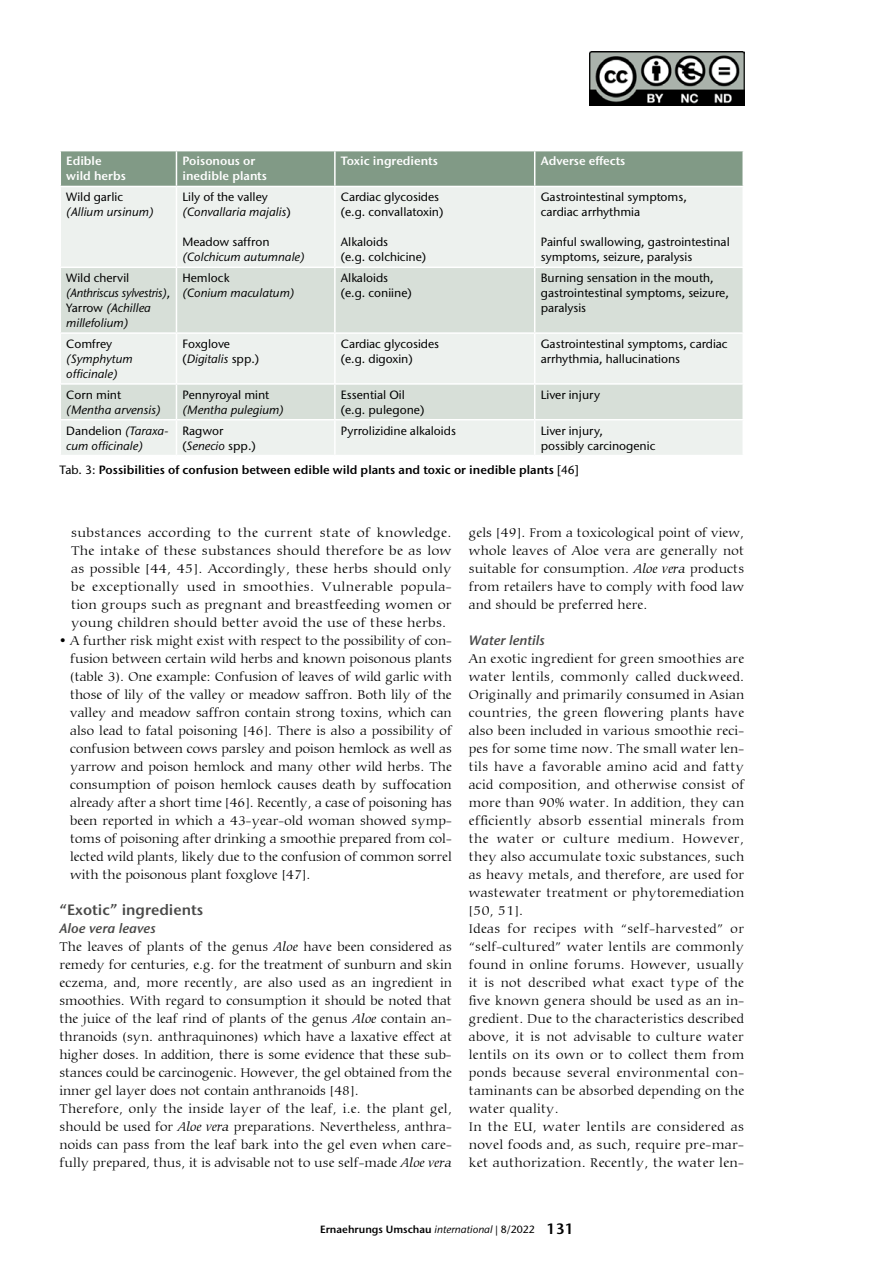
<style>
.page{position:relative;width:893px;height:1263px;background:#fff}
.page>*{position:absolute;margin:0;border:0;box-sizing:border-box;transform-origin:0 0}
.t1{font:600 15px "Stone Sans ITC Pro";color:#494948}
.t2{font:300 13.5px/18px "Carmina BT";letter-spacing:.02em;color:#000;text-align:justify}
.t3{font:300 13.5px/18px "Carmina BT";color:#000}
.t4{font:italic 600 13.5px "Stone Sans ITC Pro";color:#494948}
.t5{font:500 12px/15px "Stone Sans ITC Std";color:#000}
.t6{font:italic 500 12px/15px "Stone Sans ITC Std";color:#000}
.t7{font:600 12px "Stone Sans ITC Pro";color:#000}
.t8{font:600 12px/15px "Stone Sans ITC Pro";color:#fff}
.t9{font:italic 500 12px/15px "Stone Sans ITC Std";color:#000;scale:.96 1}
.t10{font:600 10.5px "Stone Sans ITC Pro";color:#000}
.s1{font-style:normal}
.s2{font-style:italic}
.s3{font-family:"Stone Sans ITC Std";font-weight:500}
.s4{font-family:"Stone Sans ITC Std";font-weight:500;font-style:italic}
.s5{font-size:15px}
</style>
<div class="page">
<div style="left:61px;top:151px;width:681px;height:35px;background:#819a86"></div>
<div style="left:61px;top:187px;width:681px;height:268px;background:#edf1ee"></div>
<svg style="left:61px;top:268px;width:681px;height:151px;background:#dee5df"></svg>
<hr style="left:176px;top:151px;width:1px;height:35px;background:#fff">
<hr style="left:334px;top:151px;width:2px;height:35px;background:#fff">
<hr style="left:534px;top:151px;width:1px;height:35px;background:#fff">
<hr style="left:176px;top:187px;width:1px;height:80px;background:#fff">
<hr style="left:334px;top:187px;width:2px;height:80px;background:#fff">
<hr style="left:534px;top:187px;width:1px;height:80px;background:#fff">
<hr style="left:60px;top:267px;width:116px;height:1px;background:#fff">
<hr style="left:176px;top:267px;width:159px;height:1px;background:#fff">
<hr style="left:176px;top:268px;width:1px;height:64px;background:#fff">
<hr style="left:335px;top:267px;width:200px;height:1px;background:#fff">
<hr style="left:334px;top:268px;width:2px;height:64px;background:#fff">
<hr style="left:535px;top:267px;width:209px;height:1px;background:#fff">
<hr style="left:534px;top:268px;width:1px;height:64px;background:#fff">
<hr style="left:60px;top:332px;width:116px;height:2px;background:#fff">
<hr style="left:176px;top:332px;width:159px;height:2px;background:#fff">
<hr style="left:176px;top:334px;width:1px;height:49px;background:#fff">
<hr style="left:335px;top:332px;width:200px;height:2px;background:#fff">
<hr style="left:334px;top:334px;width:2px;height:49px;background:#fff">
<hr style="left:535px;top:332px;width:209px;height:2px;background:#fff">
<hr style="left:534px;top:334px;width:1px;height:49px;background:#fff">
<hr style="left:60px;top:383px;width:116px;height:2px;background:#fff">
<hr style="left:176px;top:383px;width:159px;height:2px;background:#fff">
<hr style="left:176px;top:385px;width:1px;height:34px;background:#fff">
<hr style="left:335px;top:383px;width:200px;height:2px;background:#fff">
<hr style="left:334px;top:385px;width:2px;height:34px;background:#fff">
<hr style="left:535px;top:383px;width:209px;height:2px;background:#fff">
<hr style="left:534px;top:385px;width:1px;height:34px;background:#fff">
<hr style="left:60px;top:419px;width:116px;height:1px;background:#fff">
<hr style="left:176px;top:419px;width:159px;height:1px;background:#fff">
<hr style="left:176px;top:420px;width:1px;height:35px;background:#fff">
<hr style="left:335px;top:419px;width:200px;height:1px;background:#fff">
<hr style="left:334px;top:420px;width:2px;height:35px;background:#fff">
<hr style="left:535px;top:419px;width:209px;height:1px;background:#fff">
<hr style="left:534px;top:420px;width:1px;height:35px;background:#fff">
<img style="left:590px;top:51px;width:154px;height:54px">
<p class="t8" style="left:66px;top:154px;width:61px">Edible wild herbs</p>
<p class="t8" style="left:182px;top:154px;width:86px">Poisonous or inedible plants</p>
<p class="t8" style="left:341px;top:154px;width:99px">Toxic ingredients</p>
<p class="t8" style="left:541px;top:154px;width:86px">Adverse effects</p>
<p class="t5" style="left:66px;top:189px;width:58px">Wild garlic</p>
<p class="t6" style="left:66px;top:205px;width:89px">(Allium ursinum)</p>
<p class="t6" style="left:182px;top:190px;width:110px"><span class="s1">Lily of the valley </span>(Convallaria majalis<span class="s1">)</span></p>
<p class="t5" style="left:182px;top:234px;width:89px">Meadow saffron</p>
<p class="t6" style="left:182px;top:250px;width:124px">(Colchicum autumnale)</p>
<p class="t5" style="left:341px;top:189px;width:104px">Cardiac glycosides (e.g. convallatoxin)</p>
<p class="t5" style="left:341px;top:234px;width:87px">Alkaloids<br>(e.g. colchicine)</p>
<p class="t5" style="left:541px;top:189px;width:148px">Gastrointestinal symptoms, cardiac arrhythmia</p>
<p class="t5" style="left:541px;top:234px;width:191px">Painful swallowing, gastrointestinal symptoms, seizure, paralysis</p>
<p class="t9" style="left:66px;top:270px;width:110px"><span class="s1">Wild chervil </span>(Anthriscus sylvestris)<span class="s1">,<br>Yarrow</span> (Achillea millefolium)</p>
<p class="t5" style="left:182px;top:270px;width:49px">Hemlock</p>
<p class="t6" style="left:182px;top:285px;width:114px">(Conium maculatum)</p>
<p class="t5" style="left:341px;top:270px;width:72px">Alkaloids (e.g. coniine)</p>
<p class="t5" style="left:541px;top:270px;width:190px">Burning sensation in the mouth, gastrointestinal symptoms, seizure, paralysis</p>
<p class="t5" style="left:66px;top:336px;width:47px">Comfrey</p>
<p class="t6" style="left:66px;top:351px;width:68px">(Symphytum officinale)</p>
<p class="t5" style="left:66px;top:387px;width:56px">Corn mint</p>
<p class="t6" style="left:66px;top:402px;width:96px">(Mentha arvensis)</p>
<p class="t5" style="left:182px;top:336px;width:78px">Foxglove (<span class="s2">Digitalis</span> spp.)</p>
<p class="t5" style="left:341px;top:336px;width:100px">Cardiac glycosides (e.g. digoxin)</p>
<p class="t5" style="left:541px;top:336px;width:188px">Gastrointestinal symptoms, cardiac arrhythmia, hallucinations</p>
<p class="t5" style="left:182px;top:387px;width:88px">Pennyroyal mint</p>
<p class="t6" style="left:182px;top:402px;width:103px">(Mentha pulegium)</p>
<p class="t5" style="left:341px;top:387px;width:85px">Essential Oil (e.g. pulegone)</p>
<p class="t5" style="left:541px;top:387px;width:61px">Liver injury</p>
<p class="t6" style="left:66px;top:423px;width:103px"><span class="s1">Dandelion</span> (Taraxa&shy;cum officinale)</p>
<p class="t5" style="left:182px;top:423px;width:75px">Ragwor (<span class="s2">Senecio</span> spp.)</p>
<p class="t5" style="left:341px;top:423px;width:117px">Pyrrolizidine alkaloids</p>
<p class="t5" style="left:541px;top:423px;width:116px">Liver injury,<br>possibly carcinogenic</p>
<p class="t7" style="left:60px;top:462px;width:521px"><span class="s3">Tab. 3:</span> Possibilities of confusion between edible wild plants and toxic or inedible plants <span class="s3">[46]</span></p>
<p class="t2" style="left:71px;top:524px;width:382px">substances according to the current state of knowledge.<br>The intake of these substances should therefore be as low as possible [44, 45]. Accordingly, these herbs should only be exceptionally used in smoothies. Vulnerable popula&shy;tion groups such as pregnant and breastfeeding women or young children should better avoid the use of these herbs.</p>
<p class="t2" style="left:70px;top:632px;width:383px;text-indent:-11px"><span class="s3">•</span> A further risk might exist with respect to the possibility of con&shy;fusion between certain wild herbs and known poisonous plants (table 3). One example: Confusion of leaves of wild garlic with those of lily of the valley or meadow saffron. Both lily of the valley and meadow saffron contain strong toxins, which can also lead to fatal poisoning [46]. There is also a possibility of confusion between cows parsley and poison hemlock as well as yarrow and poison hemlock and many other wild herbs. The consumption of poison hemlock causes death by suffocation already after a short time [46]. Recently, a case of poisoning has been reported in which a 43-year-old woman showed symp&shy;toms of poisoning after drinking a smoothie prepared from col&shy;lected wild plants, likely due to the confusion of common sorrel with the poisonous plant foxglove [47].</p>
<p class="t1" style="left:60px;top:901px;width:145px">“Exotic” ingredients</p>
<p class="t4" style="left:60px;top:920px;width:98px">Aloe vera leaves</p>
<p class="t3" style="left:60px;top:938px;width:394px">The leaves of plants of the genus <span class="s2">Aloe</span> have been considered as remedy for centuries, e.g. for the treatment of sunburn and skin eczema, and, more recently, are also used as an ingredient in smoothies. With regard to consumption it should be noted that the juice of the leaf rind of plants of the genus <span class="s2">Aloe</span> contain an&shy;thranoids (syn. anthraquinones) which have a laxative effect at higher doses. In addition, there is some evidence that these sub&shy;stances could be carcinogenic. However, the gel obtained from the inner gel layer does not contain anthranoids [48].<br>Therefore, only the inside layer of the leaf, i.e. the plant gel, should be used for <span class="s2">Aloe vera</span> preparations. Nevertheless, anthra&shy;noids can pass from the leaf bark into the gel even when care&shy;fully prepared, thus, it is advisable not to use self-made <span class="s2">Aloe vera</span></p>
<p class="t2" style="left:469px;top:524px;width:277px">gels [49]. From a toxicological point of view, whole leaves of Aloe vera are generally not suitable for consumption. <span class="s2">Aloe vera</span> products from retailers have to comply with food law and should be preferred here.</p>
<p class="t4" style="left:469px;top:632px;width:78px">Water lentils</p>
<p class="t2" style="left:469px;top:650px;width:277px;text-align:left">An exotic ingredient for green smoothies are water lentils, commonly called duckweed.<br>Originally and primarily consumed in Asian countries, the green flowering plants have also been included in various smoothie reci&shy;pes for some time now. The small water len&shy;tils have a favorable amino acid and fatty acid composition, and otherwise consist of more than 90% water. In addition, they can efficiently absorb essential minerals from the water or culture medium. However, they also accumulate toxic substances, such as heavy metals, and therefore, are used for wastewater treatment or phytoremediation [50, 51].<br>Ideas for recipes with “self-harvested” or “self-cultured” water lentils are commonly found in online forums. However, usually it is not described what exact type of the five known genera should be used as an in&shy;gredient. Due to the characteristics described above, it is not advisable to culture water lentils on its own or to collect them from ponds because several environmental con&shy;taminants can be absorbed depending on the water quality.<br>In the EU, water lentils are considered as novel foods and, as such, require pre-mar&shy;ket authorization. Recently, the water len-</p>
<p class="t10" style="left:320px;top:1222px;width:255px">Ernaehrungs Umschau <span class="s4">international</span> <span class="s3">| 8/2022</span> <span class="s5">131</span></p>
</div>
